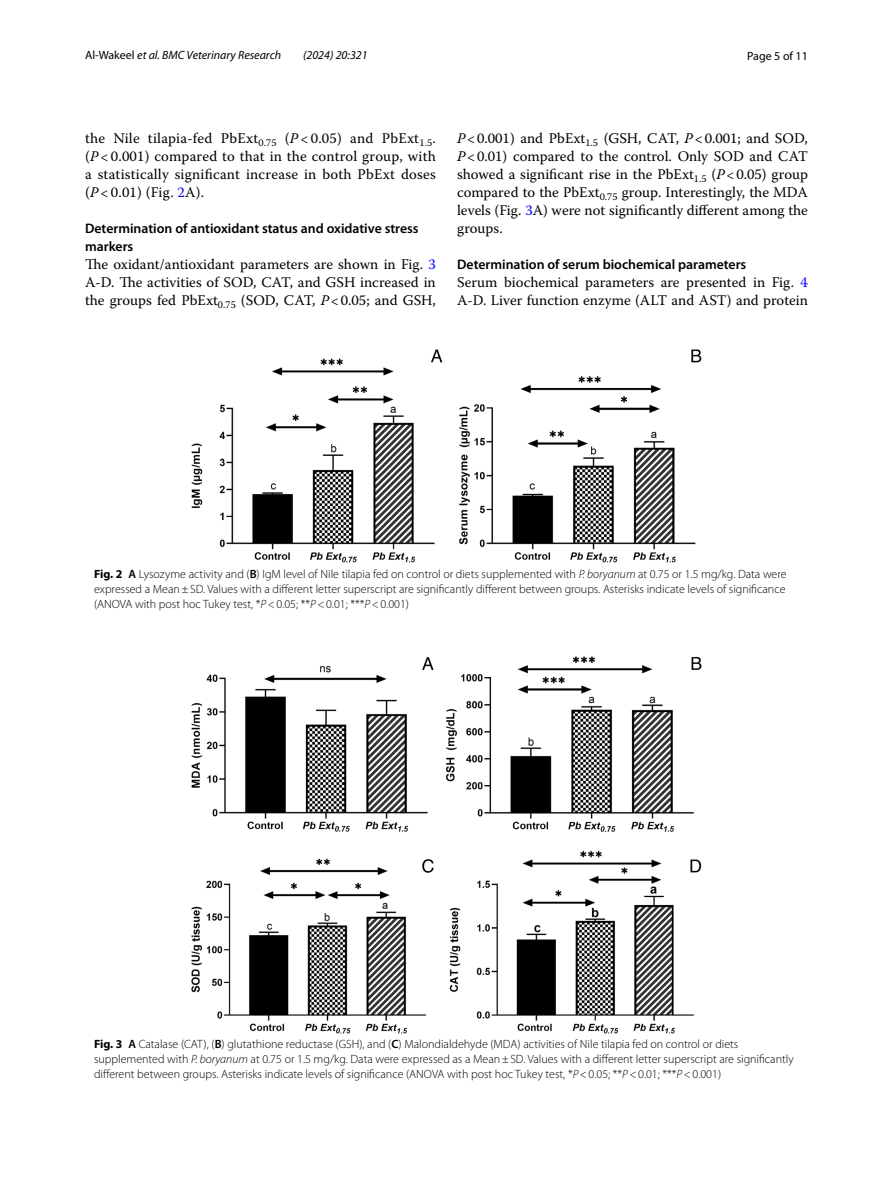
<style>
.page{position:relative;width:893px;height:1187px;background:#fff}
.page>*{position:absolute;margin:0;border:0;box-sizing:border-box;transform-origin:0 0}
.t1{font:14.7px/18px "Warnock Pro";color:#000;text-align:justify}
.t2{font:600 13.8px/18px "Myriad Pro";color:#000}
.t3{font:300 12px/15px "Myriad Pro";color:#000;text-align:justify}
.t4{font:italic 12px "Myriad Pro";color:#000}
.t5{font:12px "Myriad Pro";color:#000}
.s1{font-style:normal}
.s2{font-style:italic}
.s3{color:#00f}
.s4{font-weight:700}
.s5{font-weight:600}
</style>
<div class="page">
<img style="left:191px;top:350px;width:511px;height:213px">
<img style="left:191px;top:656px;width:511px;height:377px">
<p class="t4" style="left:85px;top:48px;width:198px"><span class="s1">Al‑Wakeel</span> et al. BMC Veterinary Research</p>
<p class="t4" style="left:303px;top:48px;width:66px">(2024) 20:321</p>
<p class="t5" style="left:747px;top:48px;width:62px">Page 5 of 11</p>
<p class="t1" style="left:85px;top:128px;width:352px">the Nile tilapia-fed PbExt<sub>0.75</sub> (<span class="s2">P</span> &lt; 0.05) and PbExt<sub>1.5</sub>. (<span class="s2">P</span> &lt; 0.001) compared to that in the control group, with a statistically significant increase in both PbExt doses (<span class="s2">P</span> &lt; 0.01) (Fig. <span class="s3">2</span>A).</p>
<p class="t2" style="left:85px;top:219px;width:335px">Determination of antioxidant status and oxidative stress markers</p>
<p class="t1" style="left:85px;top:254px;width:352px">The oxidant/antioxidant parameters are shown in Fig. <span class="s3">3<br></span>A-D. The activities of SOD, CAT, and GSH increased in the groups fed PbExt<sub>0.75</sub> (SOD, CAT, <span class="s2">P</span>&lt;0.05; and GSH,</p>
<p class="t1" style="left:457px;top:128px;width:352px"><span class="s2">P</span>&lt;0.001) and PbExt<sub>1.5</sub> (GSH, CAT, <span class="s2">P</span>&lt;0.001; and SOD, <span class="s2">P</span>&lt;0.01) compared to the control. Only SOD and CAT showed a significant rise in the PbExt<sub>1.5</sub> (<span class="s2">P</span>&lt;0.05) group compared to the PbExt<sub>0.75</sub> group. Interestingly, the MDA levels (Fig. <span class="s3">3</span>A) were not significantly different among the groups.</p>
<p class="t2" style="left:457px;top:255px;width:291px">Determination of serum biochemical parameters</p>
<p class="t1" style="left:457px;top:272px;width:352px">Serum biochemical parameters are presented in Fig. <span class="s3">4<br></span>A-D. Liver function enzyme (ALT and AST) and protein</p>
<p class="t3" style="left:94px;top:566px;width:694px"><span class="s4">Fig. 2</span> <span class="s5">A</span> Lysozyme activity and (<span class="s5">B</span>) IgM level of Nile tilapia fed on control or diets supplemented with <span class="s2">P. boryanum</span> at 0.75 or 1.5 mg/kg. Data were expressed a Mean±SD. Values with a different letter superscript are significantly different between groups. Asterisks indicate levels of significance (ANOVA with post hoc Tukey test, *<span class="s2">P</span>&lt;0.05; **<span class="s2">P</span>&lt;0.01; ***<span class="s2">P</span>&lt;0.001)</p>
<p class="t3" style="left:94px;top:1036px;width:701px;text-align:left"><span class="s4">Fig. 3</span> <span class="s5">A</span> Catalase (CAT), (<span class="s5">B</span>) glutathione reductase (GSH), and (<span class="s5">C</span>) Malondialdehyde (MDA) activities of Nile tilapia fed on control or diets supplemented with <span class="s2">P. boryanum</span> at 0.75 or 1.5 mg/kg. Data were expressed as a Mean±SD. Values with a different letter superscript are significantly different between groups. Asterisks indicate levels of significance (ANOVA with post hoc Tukey test, *<span class="s2">P</span>&lt;0.05; **<span class="s2">P</span>&lt;0.01; ***<span class="s2">P</span>&lt;0.001)</p>
</div>
